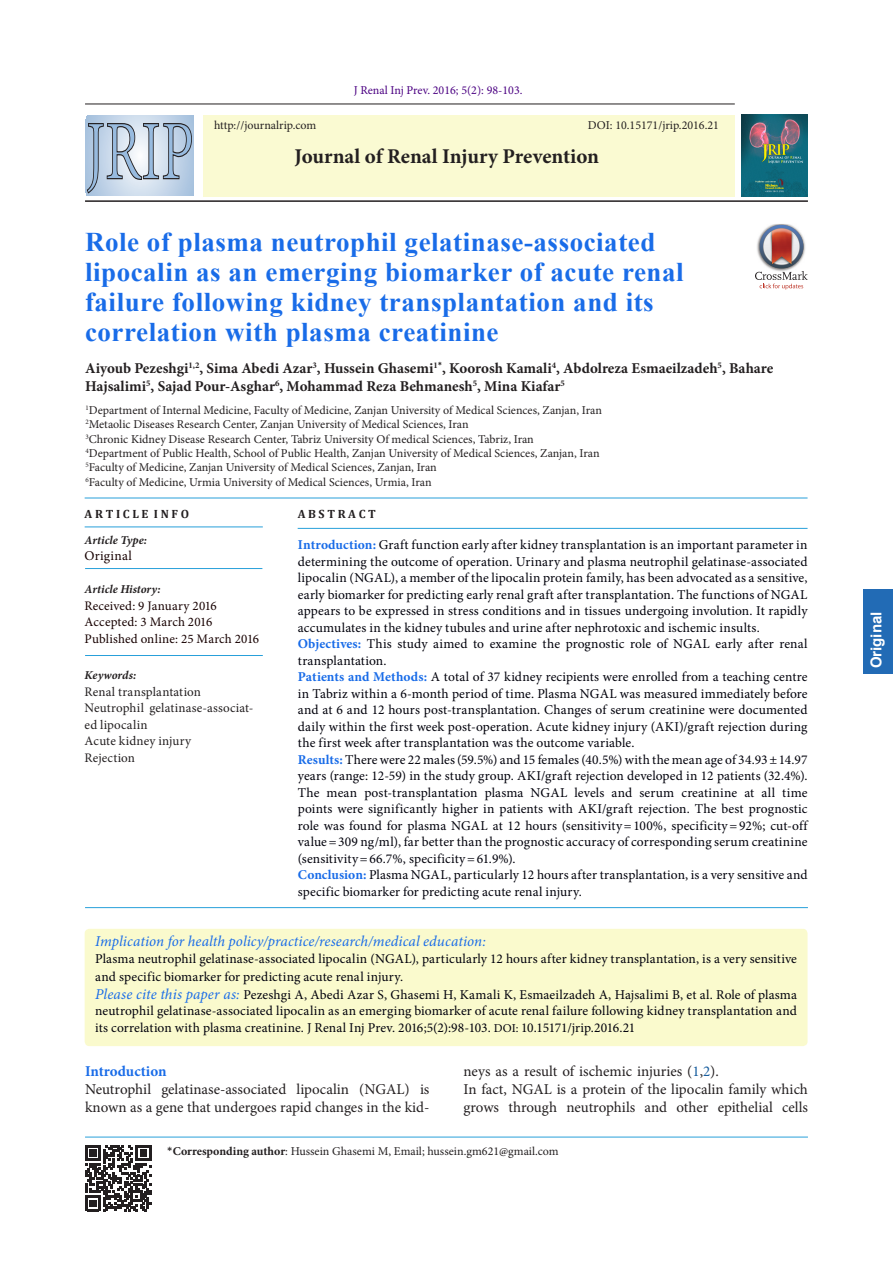
<style>
.page{position:relative;width:893px;height:1263px;background:#fff}
.page>*{position:absolute;margin:0;border:0;box-sizing:border-box;transform-origin:0 0}
.t1{font:700 27px/30px "Times New Roman";letter-spacing:.02em;color:#196ce8}
.t2{font:700 21px "Minion Pro";letter-spacing:-.005em;color:#231f20}
.t3{font:15px/18px "Minion Pro";color:#231f20}
.t4{font:700 15px/18px "Minion Pro";color:#231f20}
.abstract{font:italic 15px "Minion Pro";letter-spacing:.005em;color:#196ce8}
.t5{font:700 15px "Minion Pro";letter-spacing:-.005em;color:#196ce8}
.t6{font:700 15px "Arial";color:#fff}
.abstract-2{font:13.5px/16.5px "Minion Pro";letter-spacing:.01em;color:#00000b;text-align:justify}
.t7{font:13.5px "Minion Pro";letter-spacing:.025em;color:#170000}
.t8{font:13.05px/16.5px "Minion Pro";letter-spacing:.01em;color:#231f20}
.t9{font:13.05px "Minion Pro";letter-spacing:.01em;color:#170000}
.t10{font:12px "Minion Pro";color:#231f20}
.t11{font:italic 700 12px "Minion Pro";color:#231f20}
.t12{font:12px "Minion Pro";color:#4b0082}
.t13{font:700 12px "Cambria";color:#231f20}
.s1{font-weight:700;color:#196ce8}
.s2{font-style:italic;font-size:15px;color:#196ce8}
.s3{font-size:12px}
.s4{color:#175d9e}
.s5{font-family:"Calibri"}
.s6{font-weight:700}
</style>
<div class="page">
<hr style="left:85px;top:104px;width:650px;height:1px;background:#231f20">
<hr style="left:85px;top:200px;width:723px;height:2px;background:#231f20">
<div style="left:203px;top:115px;width:532px;height:81px;background:#fafad2"></div>
<img style="left:741px;top:115px;width:66px;height:82px">
<hr style="left:85px;top:1137px;width:723px;height:1px;background:#28a0da">
<svg style="left:86px;top:116px;width:107px;height:79px"></svg>
<svg style="left:87px;top:123px;width:105px;height:71px;background:#b0c0d3"></svg>
<div style="left:85px;top:929px;width:722px;height:117px;background:#fafacd;border-radius:5px"></div>
<hr style="left:298px;top:528px;width:509px;height:1px;background:#28a0da">
<hr style="left:85px;top:498px;width:722px;height:1px;background:#28a0da">
<hr style="left:85px;top:907px;width:723px;height:1px;background:#28a0da">
<hr style="left:85px;top:526px;width:178px;height:1px;background:#28a0da">
<hr style="left:85px;top:655px;width:178px;height:1px;background:#28a0da">
<hr style="left:85px;top:568px;width:177px;height:1px;background:#28a0da">
<svg style="left:85px;top:1145px;width:66px;height:66px"></svg>
<div style="left:863px;top:589px;width:30px;height:85px;background:#226bb5"></div>
<img style="left:772px;top:224px;width:18px;height:1px">
<svg style="left:755px;top:225px;width:53px;height:65px"></svg>
<p class="t12" style="left:354px;top:82px;width:170px">J Renal Inj Prev. 2016; 5(2): 98-103.</p>
<p class="t10" style="left:214px;top:118px;width:104px">http://journalrip.com</p>
<p class="t10" style="left:588px;top:117px;width:133px">DOI: 10.15171/jrip.2016.21</p>
<p class="t2" style="left:295px;top:142px;width:306px">Journal of Renal Injury Prevention</p>
<p class="t1" style="left:85px;top:227px;width:600px">Role of plasma neutrophil gelatinase-associated lipocalin as an emerging biomarker of acute renal failure following kidney transplantation and its correlation with plasma creatinine</p>
<p class="t4" style="left:85px;top:359px;width:690px">Aiyoub Pezeshgi<sup>1,2</sup>, Sima Abedi Azar<sup>3</sup>, Hussein Ghasemi<sup>1</sup><sup>*</sup>, Koorosh Kamali<sup>4</sup>, Abdolreza Esmaeilzadeh<sup>5</sup>, Bahare<br>Hajsalimi<sup>5</sup>, Sajad Pour-Asghar<sup>6</sup>, Mohammad Reza Behmanesh<sup>5</sup>, Mina Kiafar<sup>5</sup></p>
<p class="t10" style="left:85px;top:402px;width:518px"><sup>1</sup>Department of Internal Medicine, Faculty of Medicine, Zanjan University of Medical Sciences, Zanjan, Iran</p>
<p class="t10" style="left:85px;top:416px;width:385px"><sup>2</sup>Metaolic Diseases Research Center, Zanjan University of Medical Sciences, Iran</p>
<p class="t10" style="left:85px;top:431px;width:450px"><sup>3</sup>Chronic Kidney Disease Research Center, Tabriz University Of medical Sciences, Tabriz, Iran</p>
<p class="t10" style="left:85px;top:445px;width:516px"><sup>4</sup>Department of Public Health, School of Public Health, Zanjan University of Medical Sciences, Zanjan, Iran</p>
<p class="t10" style="left:85px;top:459px;width:353px"><sup>5</sup>Faculty of Medicine, Zanjan University of Medical Sciences, Zanjan, Iran</p>
<p class="t10" style="left:85px;top:474px;width:348px"><sup>6</sup>Faculty of Medicine, Urmia University of Medical Sciences, Urmia, Iran</p>
<p class="t13" style="left:85px;top:505px;width:106px">A R T I C L E I N F O</p>
<p class="t11" style="left:85px;top:531px;width:64px">Article Type:</p>
<p class="t7" style="left:85px;top:547px;width:49px">Original</p>
<p class="t11" style="left:85px;top:581px;width:78px">Article History:</p>
<p class="t9" style="left:85px;top:597px;width:134px">Received: 9 January 2016</p>
<p class="t9" style="left:85px;top:613px;width:129px">Accepted: 3 March 2016</p>
<p class="t9" style="left:85px;top:630px;width:176px">Published online: 25 March 2016</p>
<p class="t11" style="left:85px;top:667px;width:53px">Keywords:</p>
<p class="t8" style="left:85px;top:683px;width:118px">Renal transplantation</p>
<p class="t8" style="left:85px;top:700px;width:170px">Neutrophil gelatinase-associat&shy;ed lipocalin</p>
<p class="t8" style="left:85px;top:733px;width:108px">Acute kidney injury</p>
<p class="t8" style="left:85px;top:749px;width:52px">Rejection</p>
<p class="t13" style="left:298px;top:506px;width:80px">A B S T R A C T</p>
<p class="abstract-2" style="left:298px;top:537px;width:511px"><span class="s1">Introduction:</span> Graft function early after kidney transplantation is an important parameter in determining the outcome of operation. Urinary and plasma neutrophil gelatinase-associated lipocalin (NGAL), a member of the lipocalin protein family, has been advocated as a sensitive, early biomarker for predicting early renal graft after transplantation. The functions of NGAL appears to be expressed in stress conditions and in tissues undergoing involution. It rapidly accumulates in the kidney tubules and urine after nephrotoxic and ischemic insults.</p>
<p class="abstract-2" style="left:298px;top:636px;width:511px"><span class="s1">Objectives:</span> This study aimed to examine the prognostic role of NGAL early after renal transplantation.</p>
<p class="abstract-2" style="left:298px;top:669px;width:511px"><span class="s1">Patients and Methods:</span> A total of 37 kidney recipients were enrolled from a teaching centre in Tabriz within a 6-month period of time. Plasma NGAL was measured immediately before and at 6 and 12 hours post-transplantation. Changes of serum creatinine were documented daily within the first week post-operation. Acute kidney injury (AKI)/graft rejection during the first week after transplantation was the outcome variable.</p>
<p class="abstract-2" style="left:298px;top:751px;width:511px"><span class="s1">Results:</span> There were 22 males (59.5%) and 15 females (40.5%) with the mean age of 34.93±14.97 years (range: 12-59) in the study group. AKI/graft rejection developed in 12 patients (32.4%).<br>The mean post-transplantation plasma NGAL levels and serum creatinine at all time points were significantly higher in patients with AKI/graft rejection. The best prognostic role was found for plasma NGAL at 12 hours (sensitivity=100%, specificity=92%; cut-off value=309 ng/ml), far better than the prognostic accuracy of corresponding serum creatinine (sensitivity=66.7%, specificity=61.9%).</p>
<p class="abstract-2" style="left:298px;top:867px;width:511px"><span class="s1">Conclusion:</span> Plasma NGAL, particularly 12 hours after transplantation, is a very sensitive and specific biomarker for predicting acute renal injury.</p>
<p class="abstract" style="left:95px;top:931px;width:392px">Implication for health policy/practice/research/medical education:</p>
<p class="abstract-2" style="left:95px;top:949px;width:703px;line-height:18px">Plasma neutrophil gelatinase-associated lipocalin (NGAL), particularly 12 hours after kidney transplantation, is a very sensitive and specific biomarker for predicting acute renal injury.</p>
<p class="abstract-2" style="left:95px;top:986px;width:703px"><span class="s2">Please cite this paper as:</span> Pezeshgi A, Abedi Azar S, Ghasemi H, Kamali K, Esmaeilzadeh A, Hajsalimi B, et al. Role of plasma neutrophil gelatinase-associated lipocalin as an emerging biomarker of acute renal failure following kidney transplantation and its correlation with plasma creatinine. J Renal Inj Prev. 2016;5(2):98-103. <span class="s3">DOI:</span> 10.15171/jrip.2016.21</p>
<p class="t5" style="left:85px;top:1060px;width:83px">Introduction</p>
<p class="t3" style="left:85px;top:1080px;width:346px">Neutrophil gelatinase-associated lipocalin (NGAL) is known as a gene that undergoes rapid changes in the kid-</p>
<p class="t3" style="left:463px;top:1062px;width:257px">neys as a result of ischemic injuries (<span class="s4">1</span>,<span class="s4">2</span>).</p>
<p class="t3" style="left:463px;top:1080px;width:346px">In fact, NGAL is a protein of the lipocalin family which grows through neutrophils and other epithelial cells</p>
<p class="t10" style="left:167px;top:1143px;width:394px"><span class="s5">*</span><span class="s6">Corresponding author</span>: Hussein Ghasemi M, Email; hussein.gm621@gmail.com</p>
<p class="t6" style="left:866px;top:668px;width:58px;rotate:-90deg">Original</p>
</div>
